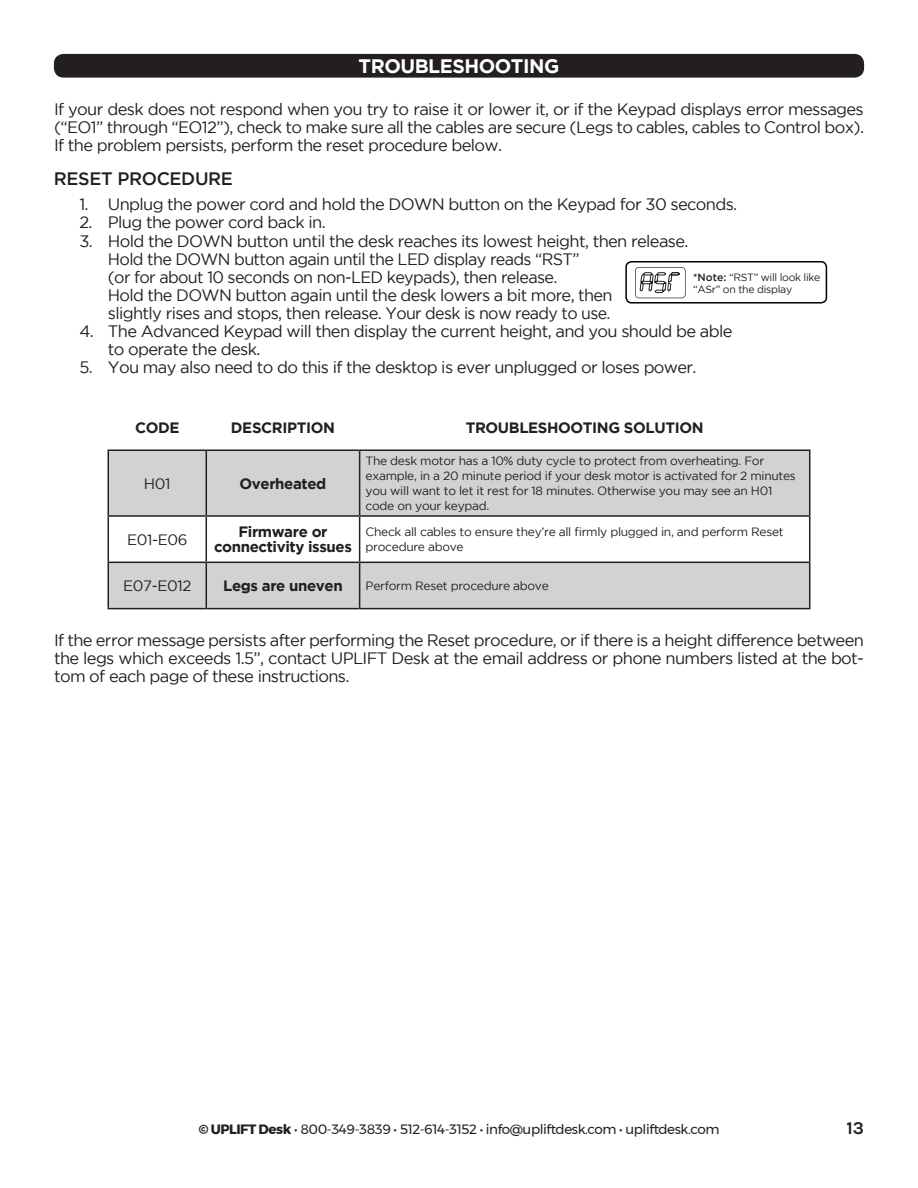
<style>
.page{position:relative;width:918px;height:1188px;background:#fff}
.page>*{position:absolute;margin:0;border:0;box-sizing:border-box;transform-origin:0 0}
.t1{font:700 19.5px "Gotham";letter-spacing:-.025em;color:#fff}
.Goth-Header-PAragrap{font:500 18px "Gotham";letter-spacing:-.02em;color:#231f20}
.t2{font:700 18px "Karla";color:#231f20}
.Gotham_book_paragrap{font:16.5px/18px "Gotham";letter-spacing:-.04em;color:#231f20;text-align:justify}
.t3{font:700 15px/15px "Gotham";letter-spacing:-.025em;color:#231f20;text-align:center}
.t4{font:15px "Gotham";letter-spacing:-.025em;color:#231f20}
.t5{font:13.5px "Montserrat";letter-spacing:-.03em;color:#231f20}
.t6{font:12px/15px "Gotham";letter-spacing:-.025em;color:#231f20}
.t7{font:10.5px "Gotham";letter-spacing:-.03em;color:#231f20}
.s1{font-weight:500}
.s2{font-weight:700}
</style>
<div class="page">
<div style="left:625px;top:261px;width:202px;height:43px;border:2px solid #000;border-radius:5px"></div>
<svg style="left:635px;top:267px;width:51px;height:31px"></svg>
<div style="left:55px;top:55px;width:808px;height:22px;background:#231f20;border-radius:9px"></div>
<div style="left:54px;top:54px;width:810px;height:24px;border:2px solid #231f20;border-radius:9px"></div>
<svg style="left:109px;top:451px;width:700px;height:157px;fill:#d1d2d4"></svg>
<hr style="left:108px;top:451px;width:1px;height:64px;background:#231f20">
<hr style="left:206px;top:451px;width:1px;height:64px;background:#231f20">
<hr style="left:359px;top:451px;width:1px;height:64px;background:#231f20">
<hr style="left:809px;top:451px;width:1px;height:64px;background:#231f20">
<hr style="left:108px;top:515px;width:98px;height:2px;background:#231f20">
<hr style="left:108px;top:517px;width:1px;height:45px;background:#231f20">
<hr style="left:206px;top:515px;width:154px;height:2px;background:#231f20">
<hr style="left:206px;top:517px;width:1px;height:45px;background:#231f20">
<hr style="left:360px;top:515px;width:450px;height:2px;background:#231f20">
<hr style="left:359px;top:517px;width:1px;height:45px;background:#231f20">
<hr style="left:809px;top:517px;width:1px;height:45px;background:#231f20">
<hr style="left:108px;top:562px;width:98px;height:1px;background:#231f20">
<hr style="left:108px;top:563px;width:1px;height:45px;background:#231f20">
<hr style="left:206px;top:562px;width:154px;height:1px;background:#231f20">
<hr style="left:206px;top:563px;width:1px;height:45px;background:#231f20">
<hr style="left:360px;top:562px;width:450px;height:1px;background:#231f20">
<hr style="left:359px;top:563px;width:1px;height:45px;background:#231f20">
<hr style="left:809px;top:563px;width:1px;height:45px;background:#231f20">
<hr style="left:108px;top:608px;width:98px;height:1px;background:#231f20">
<hr style="left:206px;top:608px;width:154px;height:1px;background:#231f20">
<hr style="left:360px;top:608px;width:450px;height:1px;background:#231f20">
<hr style="left:108px;top:449px;width:98px;height:2px;background:#231f20">
<hr style="left:206px;top:449px;width:154px;height:2px;background:#231f20">
<hr style="left:360px;top:449px;width:450px;height:2px;background:#231f20">
<p class="t1" style="left:359px;top:55px;width:202px">TROUBLESHOOTING</p>
<p class="Gotham_book_paragrap" style="left:54px;top:100px;width:812px">If your desk does not respond when you try to raise it or lower it, or if the Keypad displays error messages (“EO1” through “EO12”), check to make sure all the cables are secure (Legs to cables, cables to Control box).<br>If the problem persists, perform the reset procedure below.</p>
<p class="Goth-Header-PAragrap" style="left:54px;top:169px;width:181px">RESET PROCEDURE</p>
<p class="Gotham_book_paragrap" style="left:79px;top:195px;width:659px">1. Unplug the power cord and hold the DOWN button on the Keypad for 30 seconds.</p>
<p class="Gotham_book_paragrap" style="left:79px;top:213px;width:248px">2. Plug the power cord back in.</p>
<p class="Gotham_book_paragrap" style="left:108px;top:232px;width:582px;text-align:left;text-indent:-29px">3. Hold the DOWN button until the desk reaches its lowest height, then release.<br>Hold the DOWN button again until the LED display reads “RST”<br>(or for about 10 seconds on non-LED keypads), then release.<br>Hold the DOWN button again until the desk lowers a bit more, then<br>slightly rises and stops, then release. Your desk is now ready to use.</p>
<p class="Gotham_book_paragrap" style="left:108px;top:322px;width:626px;text-indent:-29px">4. The Advanced Keypad will then display the current height, and you should be able to operate the desk.</p>
<p class="Gotham_book_paragrap" style="left:79px;top:358px;width:619px">5. You may also need to do this if the desktop is ever unplugged or loses power.</p>
<p class="t7" style="left:693px;top:271px;width:129px"><span class="s1">*Note:</span> “RST” will look like</p>
<p class="t7" style="left:693px;top:284px;width:101px">“ASr” on the display</p>
<p class="t3" style="left:135px;top:419px;width:46px">CODE</p>
<p class="t3" style="left:231px;top:419px;width:105px">DESCRIPTION</p>
<p class="t3" style="left:466px;top:419px;width:239px">TROUBLESHOOTING SOLUTION</p>
<p class="t4" style="left:144px;top:475px;width:28px">H01</p>
<p class="t3" style="left:240px;top:475px;width:88px">Overheated</p>
<p class="t6" style="left:366px;top:453px;width:432px">The desk motor has a 10% duty cycle to protect from overheating. For example, in a 20 minute period if your desk motor is activated for 2 minutes you will want to let it rest for 18 minutes. Otherwise you may see an H01 code on your keypad.</p>
<p class="t4" style="left:127px;top:531px;width:62px">E01-E06</p>
<p class="t3" style="left:214px;top:524px;width:139px">Firmware or connectivity issues</p>
<p class="t6" style="left:366px;top:524px;width:420px">Check all cables to ensure they’re all firmly plugged in, and perform Reset procedure above</p>
<p class="t4" style="left:123px;top:577px;width:70px">E07-E012</p>
<p class="t3" style="left:223px;top:578px;width:121px">Legs are uneven</p>
<p class="t6" style="left:366px;top:578px;width:185px">Perform Reset procedure above</p>
<p class="Gotham_book_paragrap" style="left:54px;top:631px;width:812px">If the error message persists after performing the Reset procedure, or if there is a height difference between the legs which exceeds 1.5’’, contact UPLIFT Desk at the email address or phone numbers listed at the bot&shy;tom of each page of these instructions.</p>
<p class="t5" style="left:199px;top:1119px;width:522px"><span class="s2">© UPLIFT Desk</span> • 800-349-3839 • 512-614-3152 • info@upliftdesk.com • upliftdesk.com</p>
<p class="t2" style="left:846px;top:1118px;width:19px">13</p>
</div>
